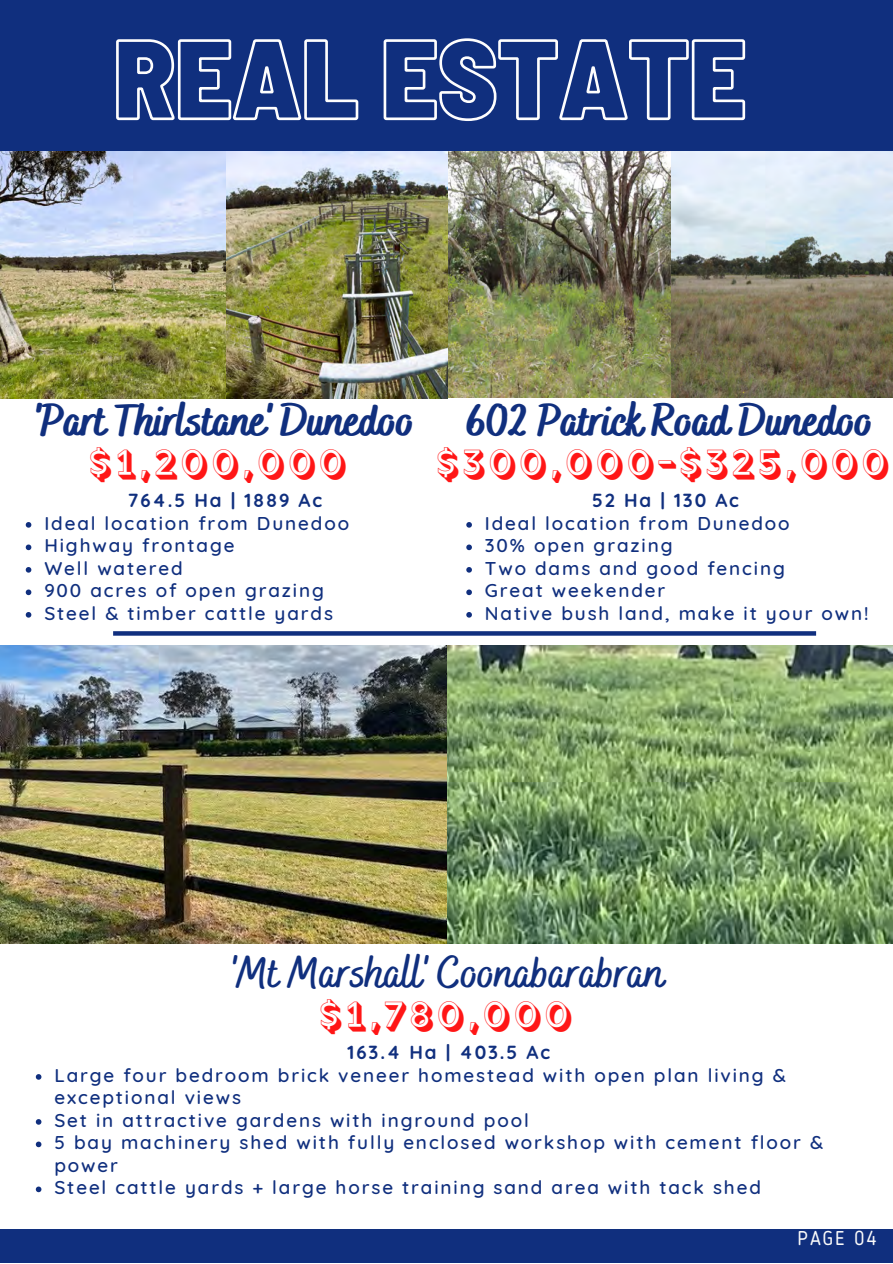
<style>
.page{position:relative;width:893px;height:1264px;background:#fff}
.page>*{position:absolute;margin:0;border:0;box-sizing:border-box;transform-origin:0 0}
.t1{font:800 44.7px "Bakerie Smooth";color:#102f7e}
.t2{font:700 44.7px "Bakerie Smooth";color:#102f7e}
.t3{font:39.75px "Rig Medium Fill";letter-spacing:.1em;color:#ff1616}
.t4{font:19.8px "Blogger Sans";letter-spacing:.1em;color:#fafafa}
.t5{font:500 18.9px/22.5px "Quicksand";letter-spacing:.1em;color:#102f7e}
.t6{font:700 18.9px "Quicksand";letter-spacing:.1em;color:#102f7e}
</style>
<div class="page">
<div style="left:0;top:1228px;width:892px;height:34px;background:#102f7e"></div>
<div style="left:0;top:0;width:892px;height:151px;background:#102f7e"></div>
<svg style="left:113px;top:631px;width:703px;height:4px;background:#1b3884"></svg>
<img style="left:0;top:152px;width:892px;height:246px">
<img style="left:0;top:645px;width:892px;height:298px">
<svg style="left:116px;top:38px;width:630px;height:83px"></svg>
<svg style="left:466px;top:522px;width:6px;height:5px"></svg>
<svg style="left:466px;top:544px;width:6px;height:6px"></svg>
<svg style="left:466px;top:567px;width:6px;height:5px"></svg>
<svg style="left:466px;top:589px;width:6px;height:6px"></svg>
<svg style="left:466px;top:612px;width:6px;height:5px"></svg>
<svg style="left:26px;top:522px;width:5px;height:5px"></svg>
<svg style="left:26px;top:544px;width:5px;height:6px"></svg>
<svg style="left:26px;top:567px;width:5px;height:5px"></svg>
<svg style="left:26px;top:589px;width:5px;height:6px"></svg>
<svg style="left:26px;top:612px;width:5px;height:5px"></svg>
<svg style="left:36px;top:1074px;width:5px;height:5px"></svg>
<svg style="left:36px;top:1119px;width:5px;height:5px"></svg>
<svg style="left:36px;top:1141px;width:5px;height:6px"></svg>
<svg style="left:36px;top:1186px;width:5px;height:6px"></svg>
<h1 class="t1" style="left:35px;top:394px;width:381px">'Part Thirlstane' Dunedoo</h1>
<h1 class="t1" style="left:467px;top:394px;width:408px">602 Patrick Road Dunedoo</h1>
<h2 class="t3" style="left:90px;top:441px;width:258px">$1,200,000</h2>
<h2 class="t3" style="left:437px;top:441px;width:453px">$300,000-$325,000</h2>
<p class="t6" style="left:128px;top:488px;width:196px">764.5 Ha | 1889 Ac</p>
<p class="t6" style="left:592px;top:488px;width:148px">52 Ha | 130 Ac</p>
<p class="t5" style="left:44px;top:511px;width:306px">Ideal location from Dunedoo<br>Highway frontage<br>Well watered<br>900 acres of open grazing<br>Steel &amp; timber cattle yards</p>
<p class="t5" style="left:485px;top:511px;width:385px">Ideal location from Dunedoo<br>30% open grazing<br>Two dams and good fencing<br>Great weekender<br>Native bush land, make it your own!</p>
<h1 class="t2" style="left:231px;top:946px;width:434px">'Mt Marshall' Coonabarabran</h1>
<h2 class="t3" style="left:320px;top:993px;width:253px">$1,780,000</h2>
<p class="t6" style="left:347px;top:1040px;width:204px">163.4 Ha | 403.5 Ac</p>
<p class="t5" style="left:54px;top:1063px;width:770px">Large four bedroom brick veneer homestead with open plan living &amp; exceptional views<br>Set in attractive gardens with inground pool<br>5 bay machinery shed with fully enclosed workshop with cement floor &amp; power<br>Steel cattle yards + large horse training sand area with tack shed</p>
<p class="t4" style="left:797px;top:1229px;width:80px">PAGE 04</p>
</div>
